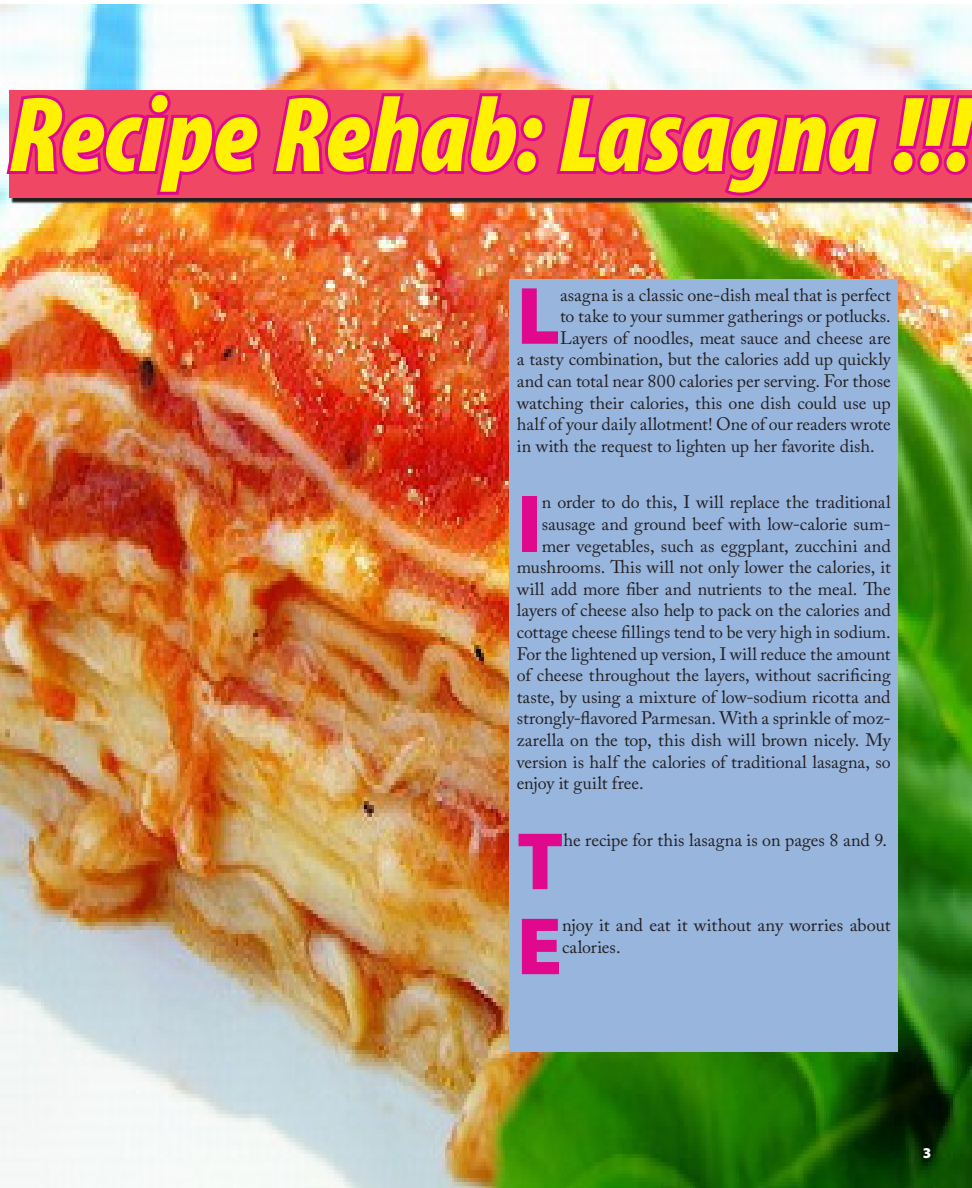
<style>
.page{position:relative;width:972px;height:1188px;background:#fff}
.page>*{position:absolute;margin:0;border:0;box-sizing:border-box;transform-origin:0 0}
.t1{font:italic 900 condensed 108px "Myriad Pro";color:#fff101}
.Body_Drop_Cap{font:900 82.05px "Myriad Pro";color:#e0088c}
.Body_Drop_Cap-2{font:18px/21.6px "Adobe Caslon Pro";color:#231f20}
</style>
<div class="page">
<img style="left:0;top:5px;width:972px;height:1183px">
<img style="left:9px;top:197px;width:963px;height:8px">
<svg style="left:3px;top:89px;width:260px;height:110px;background:#e83974"></svg>
<svg style="left:269px;top:89px;width:703px;height:110px;background:#e8356f"></svg>
<div style="left:509px;top:280px;width:389px;height:772px;background:#98b5de"></div>
<svg style="left:923px;top:1148px;width:8px;height:10px"></svg>
<h1 class="t1" style="left:9px;top:66px;width:966px">Recipe Rehab: Lasagna !!!</h1>
<p class="Body_Drop_Cap" style="left:517px;top:261px;width:45px">L</p>
<p class="Body_Drop_Cap-2" style="left:560px;top:284px;width:332px">asagna is a classic one-dish meal that is perfect</p>
<p class="Body_Drop_Cap-2" style="left:560px;top:305px;width:332px">to take to your summer gatherings or potlucks.</p>
<p class="Body_Drop_Cap-2" style="left:560px;top:327px;width:332px">Layers of noodles, meat sauce and cheese are</p>
<p class="Body_Drop_Cap-2" style="left:517px;top:348px;width:375px">a tasty combination, but the calories add up quickly</p>
<p class="Body_Drop_Cap-2" style="left:517px;top:370px;width:375px">and can total near 800 calories per serving. For those</p>
<p class="Body_Drop_Cap-2" style="left:517px;top:392px;width:375px">watching their calories, this one dish could use up</p>
<p class="Body_Drop_Cap-2" style="left:517px;top:413px;width:375px">half of your daily allotment! One of our readers wrote</p>
<p class="Body_Drop_Cap-2" style="left:517px;top:435px;width:359px">in with the request to lighten up her favorite dish.</p>
<p class="Body_Drop_Cap" style="left:517px;top:469px;width:27px">I</p>
<p class="Body_Drop_Cap-2" style="left:542px;top:491px;width:350px">n order to do this, I will replace the traditional</p>
<p class="Body_Drop_Cap-2" style="left:542px;top:513px;width:350px">sausage and ground beef with low-calorie sum-</p>
<p class="Body_Drop_Cap-2" style="left:542px;top:535px;width:350px">mer vegetables, such as eggplant, zucchini and</p>
<p class="Body_Drop_Cap-2" style="left:517px;top:556px;width:375px">mushrooms. This will not only lower the calories, it</p>
<p class="Body_Drop_Cap-2" style="left:517px;top:578px;width:375px">will add more fiber and nutrients to the meal. The</p>
<p class="Body_Drop_Cap-2" style="left:517px;top:599px;width:375px">layers of cheese also help to pack on the calories and</p>
<p class="Body_Drop_Cap-2" style="left:517px;top:621px;width:375px">cottage cheese fillings tend to be very high in sodium.</p>
<p class="Body_Drop_Cap-2" style="left:517px;top:643px;width:375px">For the lightened up version, I will reduce the amount</p>
<p class="Body_Drop_Cap-2" style="left:517px;top:664px;width:376px">of cheese throughout the layers, without sacrificing</p>
<p class="Body_Drop_Cap-2" style="left:517px;top:686px;width:375px">taste, by using a mixture of low-sodium ricotta and</p>
<p class="Body_Drop_Cap-2" style="left:517px;top:707px;width:375px">strongly-flavored Parmesan. With a sprinkle of moz-</p>
<p class="Body_Drop_Cap-2" style="left:517px;top:729px;width:375px">zarella on the top, this dish will brown nicely. My</p>
<p class="Body_Drop_Cap-2" style="left:517px;top:751px;width:376px">version is half the calories of traditional lasagna, so</p>
<p class="Body_Drop_Cap-2" style="left:517px;top:772px;width:128px">enjoy it guilt free.</p>
<p class="Body_Drop_Cap" style="left:517px;top:807px;width:48px">T</p>
<p class="Body_Drop_Cap-2" style="left:564px;top:829px;width:325px">he recipe for this lasagna is on pages 8 and 9.</p>
<p class="Body_Drop_Cap" style="left:517px;top:892px;width:47px">E</p>
<p class="Body_Drop_Cap-2" style="left:562px;top:914px;width:330px">njoy it and eat it without any worries about calories.</p>
</div>
